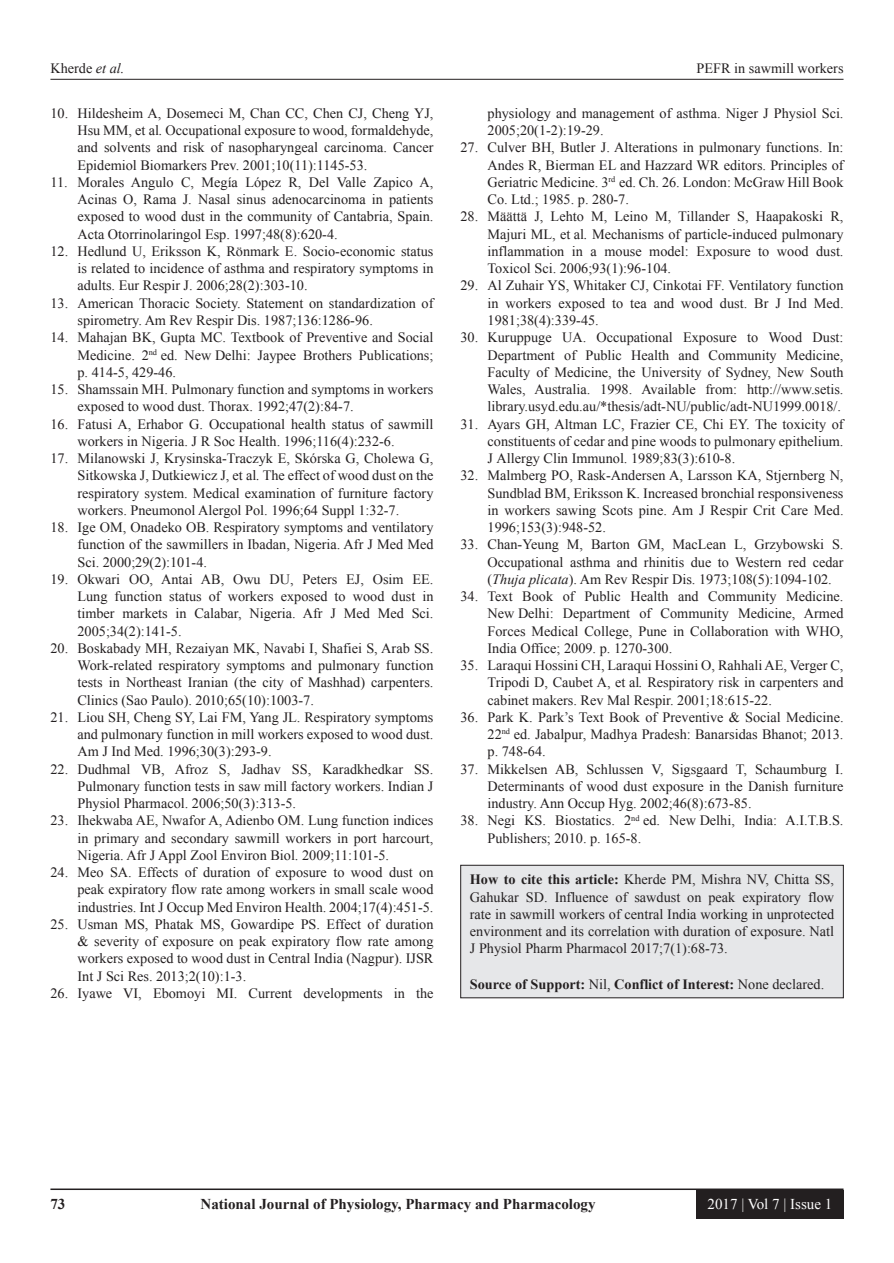
<style>
.page{position:relative;width:894px;height:1263px;background:#fff}
.page>*{position:absolute;margin:0;border:0;box-sizing:border-box;transform-origin:0 0}
.t1{font:700 15px "Times New Roman";color:#231f20}
.t2{font:15px "Times New Roman";color:#fff}
.REF{font:14.25px/17.2px "Times New Roman";color:#231f20;text-align:justify}
.HTC{font:14.25px/17.2px "Times New Roman";color:#231f20;text-align:justify}
.HTC-2{font:700 14.25px "Times New Roman";color:#231f20}
.s1{font-style:italic}
.s2{font-weight:700}
.s3{font-weight:400}
</style>
<div class="page">
<hr style="left:50px;top:79px;width:793px;height:1px;background:#231f20">
<hr style="left:50px;top:1188px;width:793px;height:2px;background:#231f20">
<div style="left:696px;top:1190px;width:147px;height:28px;background:#231f20"></div>
<div style="left:460px;top:865px;width:383px;height:132px;background:#e6e7e9"></div>
<div style="left:460px;top:865px;width:383px;height:133px;border:1px solid #231f20"></div>
<p class="REF" style="left:50px;top:59px;width:75px">Kherde <span class="s1">et al.</span></p>
<p class="REF" style="left:696px;top:59px;width:148px">PEFR in sawmill workers</p>
<p class="REF" style="left:77px;top:104px;width:357px;text-indent:-27px">10. Hildesheim A, Dosemeci M, Chan CC, Chen CJ, Cheng YJ, Hsu MM, et al<span class="s1">.</span> Occupational exposure to wood, formaldehyde, and solvents and risk of nasopharyngeal carcinoma. Cancer Epidemiol Biomarkers Prev. 2001;10(11):1145-53.</p>
<p class="REF" style="left:77px;top:173px;width:357px;text-indent:-27px">11. Morales Angulo C, Megía López R, Del Valle Zapico A, Acinas O, Rama J. Nasal sinus adenocarcinoma in patients exposed to wood dust in the community of Cantabria, Spain.<br>Acta Otorrinolaringol Esp. 1997;48(8):620-4.</p>
<p class="REF" style="left:77px;top:242px;width:357px;text-indent:-27px">12. Hedlund U, Eriksson K, Rönmark E. Socio-economic status is related to incidence of asthma and respiratory symptoms in adults. Eur Respir J. 2006;28(2):303-10.</p>
<p class="REF" style="left:77px;top:294px;width:357px;text-indent:-27px">13. American Thoracic Society. Statement on standardization of spirometry. Am Rev Respir Dis. 1987;136:1286-96.</p>
<p class="REF" style="left:77px;top:328px;width:357px;text-indent:-27px">14. Mahajan BK, Gupta MC. Textbook of Preventive and Social Medicine. 2<sup>nd</sup> ed. New Delhi: Jaypee Brothers Publications; p. 414-5, 429-46.</p>
<p class="REF" style="left:77px;top:380px;width:357px;text-indent:-27px">15. Shamssain MH. Pulmonary function and symptoms in workers exposed to wood dust. Thorax. 1992;47(2):84-7.</p>
<p class="REF" style="left:77px;top:415px;width:357px;text-indent:-27px">16. Fatusi A, Erhabor G. Occupational health status of sawmill workers in Nigeria. J R Soc Health. 1996;116(4):232-6.</p>
<p class="REF" style="left:77px;top:449px;width:357px;text-indent:-27px">17. Milanowski J, Krysinska-Traczyk E, Skórska G, Cholewa G, Sitkowska J, Dutkiewicz J, et al<span class="s1">.</span> The effect of wood dust on the respiratory system. Medical examination of furniture factory workers. Pneumonol Alergol Pol. 1996;64 Suppl 1:32-7.</p>
<p class="REF" style="left:77px;top:518px;width:357px;text-indent:-27px">18. Ige OM, Onadeko OB. Respiratory symptoms and ventilatory function of the sawmillers in Ibadan, Nigeria. Afr J Med Med Sci. 2000;29(2):101-4.</p>
<p class="REF" style="left:77px;top:570px;width:357px;text-indent:-27px">19. Okwari OO, Antai AB, Owu DU, Peters EJ, Osim EE.<br>Lung function status of workers exposed to wood dust in timber markets in Calabar, Nigeria. Afr J Med Med Sci.<br>2005;34(2):141-5.</p>
<p class="REF" style="left:77px;top:639px;width:357px;text-indent:-27px">20. Boskabady MH, Rezaiyan MK, Navabi I, Shafiei S, Arab SS.<br>Work-related respiratory symptoms and pulmonary function tests in Northeast Iranian (the city of Mashhad) carpenters.<br>Clinics (Sao Paulo). 2010;65(10):1003-7.</p>
<p class="REF" style="left:77px;top:708px;width:357px;text-indent:-27px">21. Liou SH, Cheng SY, Lai FM, Yang JL. Respiratory symptoms and pulmonary function in mill workers exposed to wood dust.<br>Am J Ind Med. 1996;30(3):293-9.</p>
<p class="REF" style="left:77px;top:760px;width:357px;text-indent:-27px">22. Dudhmal VB, Afroz S, Jadhav SS, Karadkhedkar SS.<br>Pulmonary function tests in saw mill factory workers. Indian J Physiol Pharmacol. 2006;50(3):313-5.</p>
<p class="REF" style="left:77px;top:811px;width:357px;text-indent:-27px">23. Ihekwaba AE, Nwafor A, Adienbo OM. Lung function indices in primary and secondary sawmill workers in port harcourt, Nigeria. Afr J Appl Zool Environ Biol. 2009;11:101-5.</p>
<p class="REF" style="left:77px;top:863px;width:357px;text-indent:-27px">24. Meo SA. Effects of duration of exposure to wood dust on peak expiratory flow rate among workers in small scale wood industries. Int J Occup Med Environ Health. 2004;17(4):451-5.</p>
<p class="REF" style="left:77px;top:915px;width:357px;text-indent:-27px">25. Usman MS, Phatak MS, Gowardipe PS. Effect of duration &amp; severity of exposure on peak expiratory flow rate among workers exposed to wood dust in Central India (Nagpur). IJSR Int J Sci Res. 2013;2(10):1-3.</p>
<p class="REF" style="left:50px;top:984px;width:384px">26. Iyawe VI, Ebomoyi MI. Current developments in the</p>
<p class="REF" style="left:487px;top:104px;width:357px">physiology and management of asthma. Niger J Physiol Sci.<br>2005;20(1-2):19-29.</p>
<p class="REF" style="left:487px;top:139px;width:357px;text-indent:-27px">27. Culver BH, Butler J. Alterations in pulmonary functions. In:<br>Andes R, Bierman EL and Hazzard WR editors. Principles of Geriatric Medicine. 3<sup>rd</sup> ed. Ch. 26. London: McGraw Hill Book Co. Ltd.; 1985. p. 280-7.</p>
<p class="REF" style="left:487px;top:208px;width:357px;text-indent:-27px">28. Määttä J, Lehto M, Leino M, Tillander S, Haapakoski R, Majuri ML, et al<span class="s1">.</span> Mechanisms of particle-induced pulmonary inflammation in a mouse model: Exposure to wood dust.<br>Toxicol Sci. 2006;93(1):96-104.</p>
<p class="REF" style="left:487px;top:277px;width:357px;text-indent:-27px">29. Al Zuhair YS, Whitaker CJ, Cinkotai FF. Ventilatory function in workers exposed to tea and wood dust. Br J Ind Med.<br>1981;38(4):339-45.</p>
<p class="REF" style="left:487px;top:328px;width:357px;text-indent:-27px">30. Kuruppuge UA. Occupational Exposure to Wood Dust:<br>Department of Public Health and Community Medicine, Faculty of Medicine, the University of Sydney, New South Wales, Australia. 1998. Available from: http://www.setis. library.usyd.edu.au/*thesis/adt-NU/public/adt-NU1999.0018/.</p>
<p class="REF" style="left:487px;top:415px;width:357px;text-indent:-27px">31. Ayars GH, Altman LC, Frazier CE, Chi EY. The toxicity of constituents of cedar and pine woods to pulmonary epithelium.<br>J Allergy Clin Immunol. 1989;83(3):610-8.</p>
<p class="REF" style="left:487px;top:466px;width:357px;text-indent:-27px">32. Malmberg PO, Rask-Andersen A, Larsson KA, Stjernberg N, Sundblad BM, Eriksson K. Increased bronchial responsiveness in workers sawing Scots pine. Am J Respir Crit Care Med.<br>1996;153(3):948-52.</p>
<p class="REF" style="left:487px;top:535px;width:357px;text-indent:-27px">33. Chan-Yeung M, Barton GM, MacLean L, Grzybowski S.<br>Occupational asthma and rhinitis due to Western red cedar (<span class="s1">Thuja plicata</span>). Am Rev Respir Dis. 1973;108(5):1094-102.</p>
<p class="REF" style="left:487px;top:587px;width:357px;text-indent:-27px">34. Text Book of Public Health and Community Medicine.<br>New Delhi: Department of Community Medicine, Armed Forces Medical College, Pune in Collaboration with WHO, India Office; 2009. p. 1270-300.</p>
<p class="REF" style="left:487px;top:656px;width:357px;text-indent:-27px">35. Laraqui Hossini CH, Laraqui Hossini O, Rahhali AE, Verger C, Tripodi D, Caubet A, et al<span class="s1">.</span> Respiratory risk in carpenters and cabinet makers. Rev Mal Respir. 2001;18:615-22.</p>
<p class="REF" style="left:487px;top:708px;width:357px;text-indent:-27px">36. Park K. Park’s Text Book of Preventive &amp; Social Medicine.<br>22<sup>nd</sup> ed. Jabalpur, Madhya Pradesh: Banarsidas Bhanot; 2013. p. 748-64.</p>
<p class="REF" style="left:487px;top:760px;width:357px;text-indent:-27px">37. Mikkelsen AB, Schlussen V, Sigsgaard T, Schaumburg I.<br>Determinants of wood dust exposure in the Danish furniture industry. Ann Occup Hyg. 2002;46(8):673-85.</p>
<p class="REF" style="left:487px;top:811px;width:357px;text-indent:-27px">38. Negi KS. Biostatics. 2<sup>nd</sup> ed. New Delhi, India: A.I.T.B.S.<br>Publishers; 2010. p. 165-8.</p>
<p class="HTC" style="left:469px;top:870px;width:365px"><span class="s2">How to cite this article:</span> Kherde PM, Mishra NV, Chitta SS, Gahukar SD. Influence of sawdust on peak expiratory flow rate in sawmill workers of central India working in unprotected environment and its correlation with duration of exposure. Natl J Physiol Pharm Pharmacol 2017;7(1):68-73.</p>
<p class="HTC-2" style="left:469px;top:973px;width:356px">Source of Support: <span class="s3">Nil,</span> Conflict of Interest: <span class="s3">None declared.</span></p>
<p class="t1" style="left:50px;top:1193px;width:16px">73</p>
<p class="t1" style="left:200px;top:1193px;width:396px">National Journal of Physiology, Pharmacy and Pharmacology</p>
<p class="t2" style="left:707px;top:1193px;width:126px">2017 | Vol 7 | Issue 1</p>
</div>
